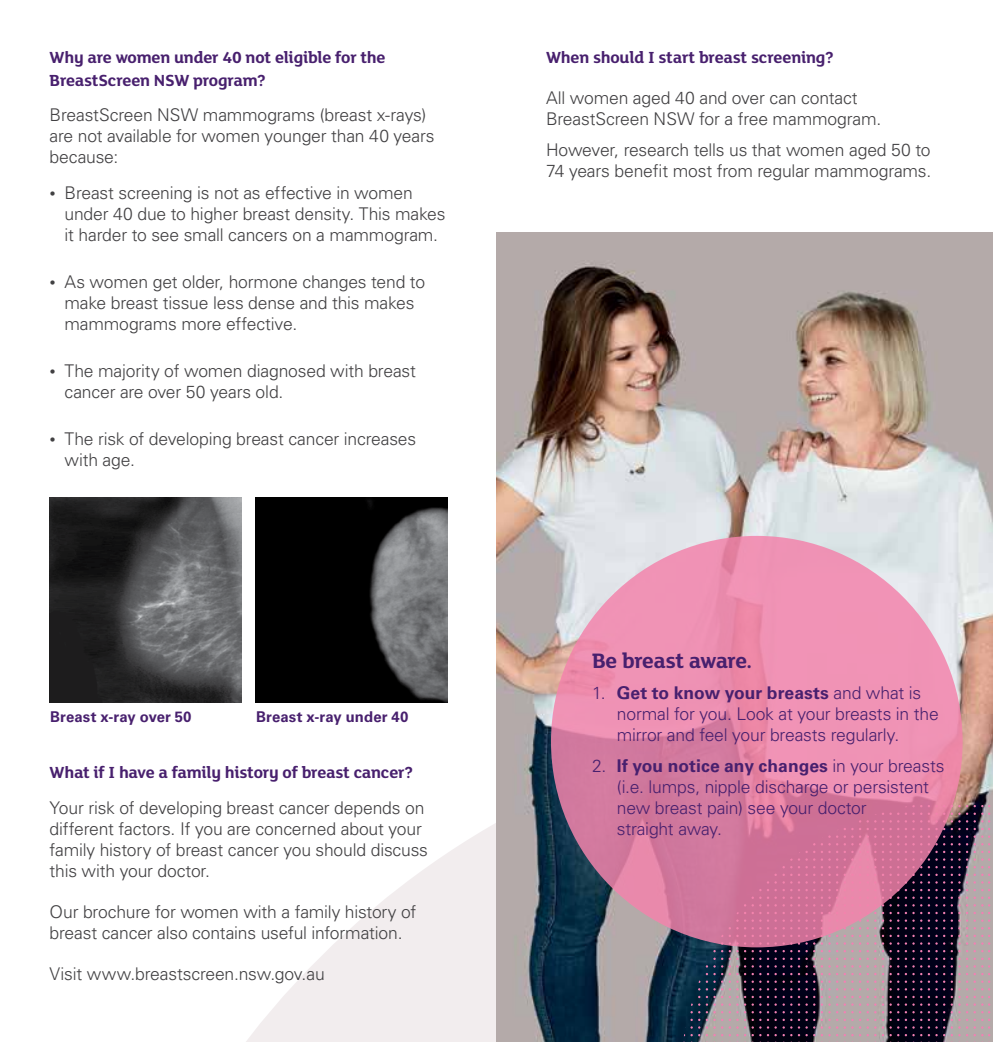
<style>
.page{position:relative;width:993px;height:1042px;background:#fff}
.page>*{position:absolute;margin:0;border:0;box-sizing:border-box;transform-origin:0 0}
.t1{font:700 22.75px "FS Lola";letter-spacing:-.02em;color:#48206e}
.t2{font:300 17.5px/21px "Univers LT Std";letter-spacing:-.01em;color:#414042}
.t3{font:300 17.5px/21px "Univers LT Std";letter-spacing:-.01em;color:#48206e}
.t4{font:700 17.5px/22.8px "FS Lola";letter-spacing:-.01em;color:#48206e}
.t5{font:700 14.88px "Univers LT Std";letter-spacing:.01em;color:#48206e}
.s1{font-family:"FS Lola";font-weight:700}
.s2{font-weight:700}
</style>
<div class="page">
<svg style="left:246px;top:823px;width:250px;height:219px;fill:#f2edee"></svg>
<img style="left:496px;top:232px;width:496px;height:810px">
<svg style="left:683px;top:934px;width:9px;height:10px"></svg>
<svg style="left:698px;top:939px;width:17px;height:5px"></svg>
<svg style="left:683px;top:950px;width:9px;height:17px"></svg>
<svg style="left:698px;top:950px;width:17px;height:17px"></svg>
<svg style="left:721px;top:950px;width:32px;height:17px"></svg>
<svg style="left:759px;top:950px;width:17px;height:17px"></svg>
<svg style="left:683px;top:973px;width:9px;height:17px"></svg>
<svg style="left:698px;top:973px;width:17px;height:17px"></svg>
<svg style="left:721px;top:973px;width:32px;height:17px"></svg>
<svg style="left:759px;top:973px;width:17px;height:17px"></svg>
<svg style="left:683px;top:996px;width:9px;height:32px"></svg>
<svg style="left:698px;top:996px;width:17px;height:32px"></svg>
<svg style="left:721px;top:996px;width:32px;height:32px"></svg>
<svg style="left:759px;top:996px;width:17px;height:32px"></svg>
<svg style="left:683px;top:1034px;width:9px;height:8px"></svg>
<svg style="left:698px;top:1034px;width:17px;height:8px"></svg>
<svg style="left:721px;top:1034px;width:32px;height:8px"></svg>
<svg style="left:759px;top:1034px;width:17px;height:8px"></svg>
<svg style="left:906px;top:874px;width:8px;height:9px"></svg>
<svg style="left:880px;top:897px;width:11px;height:9px"></svg>
<svg style="left:897px;top:889px;width:17px;height:17px"></svg>
<svg style="left:794px;top:941px;width:13px;height:3px"></svg>
<svg style="left:813px;top:927px;width:32px;height:17px"></svg>
<svg style="left:851px;top:914px;width:17px;height:30px"></svg>
<svg style="left:874px;top:912px;width:17px;height:32px"></svg>
<svg style="left:897px;top:912px;width:17px;height:32px"></svg>
<svg style="left:782px;top:950px;width:2px;height:17px"></svg>
<svg style="left:790px;top:950px;width:17px;height:17px"></svg>
<svg style="left:813px;top:950px;width:32px;height:17px"></svg>
<svg style="left:851px;top:950px;width:17px;height:17px"></svg>
<svg style="left:874px;top:950px;width:17px;height:17px"></svg>
<svg style="left:897px;top:950px;width:17px;height:17px"></svg>
<svg style="left:782px;top:973px;width:2px;height:17px"></svg>
<svg style="left:790px;top:973px;width:17px;height:17px"></svg>
<svg style="left:813px;top:973px;width:32px;height:17px"></svg>
<svg style="left:851px;top:973px;width:17px;height:17px"></svg>
<svg style="left:874px;top:973px;width:17px;height:17px"></svg>
<svg style="left:897px;top:973px;width:17px;height:17px"></svg>
<svg style="left:782px;top:996px;width:2px;height:32px"></svg>
<svg style="left:790px;top:996px;width:17px;height:32px"></svg>
<svg style="left:813px;top:996px;width:32px;height:32px"></svg>
<svg style="left:851px;top:996px;width:17px;height:32px"></svg>
<svg style="left:874px;top:996px;width:17px;height:32px"></svg>
<svg style="left:897px;top:996px;width:17px;height:32px"></svg>
<svg style="left:782px;top:1034px;width:2px;height:8px"></svg>
<svg style="left:790px;top:1034px;width:17px;height:8px"></svg>
<svg style="left:813px;top:1034px;width:32px;height:8px"></svg>
<svg style="left:851px;top:1034px;width:17px;height:8px"></svg>
<svg style="left:874px;top:1034px;width:17px;height:8px"></svg>
<svg style="left:897px;top:1034px;width:17px;height:8px"></svg>
<svg style="left:946px;top:806px;width:6px;height:16px"></svg>
<svg style="left:958px;top:805px;width:17px;height:17px"></svg>
<svg style="left:935px;top:828px;width:17px;height:17px"></svg>
<svg style="left:958px;top:828px;width:17px;height:17px"></svg>
<svg style="left:920px;top:854px;width:9px;height:29px"></svg>
<svg style="left:935px;top:851px;width:17px;height:32px"></svg>
<svg style="left:958px;top:851px;width:17px;height:32px"></svg>
<svg style="left:920px;top:889px;width:9px;height:17px"></svg>
<svg style="left:935px;top:889px;width:17px;height:17px"></svg>
<svg style="left:958px;top:889px;width:17px;height:17px"></svg>
<svg style="left:920px;top:912px;width:9px;height:32px"></svg>
<svg style="left:935px;top:912px;width:17px;height:32px"></svg>
<svg style="left:958px;top:912px;width:17px;height:32px"></svg>
<svg style="left:920px;top:950px;width:9px;height:17px"></svg>
<svg style="left:935px;top:950px;width:17px;height:17px"></svg>
<svg style="left:958px;top:950px;width:17px;height:17px"></svg>
<svg style="left:920px;top:973px;width:9px;height:17px"></svg>
<svg style="left:935px;top:973px;width:17px;height:17px"></svg>
<svg style="left:958px;top:973px;width:17px;height:17px"></svg>
<svg style="left:920px;top:996px;width:9px;height:32px"></svg>
<svg style="left:935px;top:996px;width:17px;height:32px"></svg>
<svg style="left:958px;top:996px;width:17px;height:32px"></svg>
<svg style="left:920px;top:1034px;width:9px;height:8px"></svg>
<svg style="left:935px;top:1034px;width:17px;height:8px"></svg>
<svg style="left:958px;top:1034px;width:17px;height:8px"></svg>
<svg style="left:981px;top:805px;width:9px;height:17px"></svg>
<svg style="left:981px;top:828px;width:9px;height:17px"></svg>
<svg style="left:981px;top:851px;width:9px;height:32px"></svg>
<svg style="left:981px;top:889px;width:9px;height:17px"></svg>
<svg style="left:981px;top:912px;width:9px;height:32px"></svg>
<svg style="left:981px;top:950px;width:9px;height:17px"></svg>
<svg style="left:981px;top:973px;width:9px;height:17px"></svg>
<svg style="left:981px;top:996px;width:9px;height:32px"></svg>
<svg style="left:981px;top:1034px;width:9px;height:8px"></svg>
<img style="left:255px;top:497px;width:192px;height:205px">
<img style="left:50px;top:497px;width:192px;height:205px">
<svg style="left:551px;top:536px;width:411px;height:411px;background:#e386a9"></svg>
<p class="t4" style="left:50px;top:45px;width:337px">Why are women under 40 not eligible for the<br>BreastScreen NSW program?</p>
<p class="t2" style="left:50px;top:105px;width:386px">BreastScreen NSW mammograms (breast x-rays) are not available for women younger than 40 years because:</p>
<p class="t2" style="left:64px;top:183px;width:382px;text-indent:-15px"><span class="s1">•</span> Breast screening is not as effective in women under 40 due to higher breast density. This makes it harder to see small cancers on a mammogram.</p>
<p class="t2" style="left:64px;top:271px;width:362px;text-indent:-15px"><span class="s1">•</span> As women get older, hormone changes tend to make breast tissue less dense and this makes mammograms more effective.</p>
<p class="t2" style="left:64px;top:360px;width:353px;text-indent:-15px"><span class="s1">•</span> The majority of women diagnosed with breast cancer are over 50 years old.</p>
<p class="t2" style="left:64px;top:428px;width:353px;text-indent:-15px"><span class="s1">•</span> The risk of developing breast cancer increases with age.</p>
<p class="t5" style="left:50px;top:708px;width:143px">Breast x-ray over 50</p>
<p class="t5" style="left:256px;top:708px;width:154px">Breast x-ray under 40</p>
<p class="t4" style="left:50px;top:760px;width:365px">What if I have a family history of breast cancer?</p>
<p class="t2" style="left:50px;top:797px;width:380px">Your risk of developing breast cancer depends on different factors. If you are concerned about your family history of breast cancer you should discuss this with your doctor.</p>
<p class="t2" style="left:50px;top:901px;width:368px">Our brochure for women with a family history of breast cancer also contains useful information.</p>
<p class="t2" style="left:50px;top:963px;width:276px">Visit www.breastscreen.nsw.gov.au</p>
<p class="t4" style="left:546px;top:45px;width:289px">When should I start breast screening?</p>
<p class="t2" style="left:546px;top:87px;width:337px">All women aged 40 and over can contact<br>BreastScreen NSW for a free mammogram.</p>
<p class="t2" style="left:546px;top:139px;width:387px">However, research tells us that women aged 50 to<br>74 years benefit most from regular mammograms.</p>
<h1 class="t1" style="left:592px;top:645px;width:162px">Be breast aware.</h1>
<p class="t3" style="left:617px;top:682px;width:323px;text-indent:-25px">1. <span class="s2">Get to know your breasts</span> and what is normal for you. Look at your breasts in the mirror and feel your breasts regularly.</p>
<p class="t3" style="left:617px;top:755px;width:329px;text-indent:-25px">2. <span class="s2">If you notice any changes</span> in your breasts (i.e. lumps, nipple discharge or persistent new breast pain) see your doctor<br>straight away.</p>
</div>
